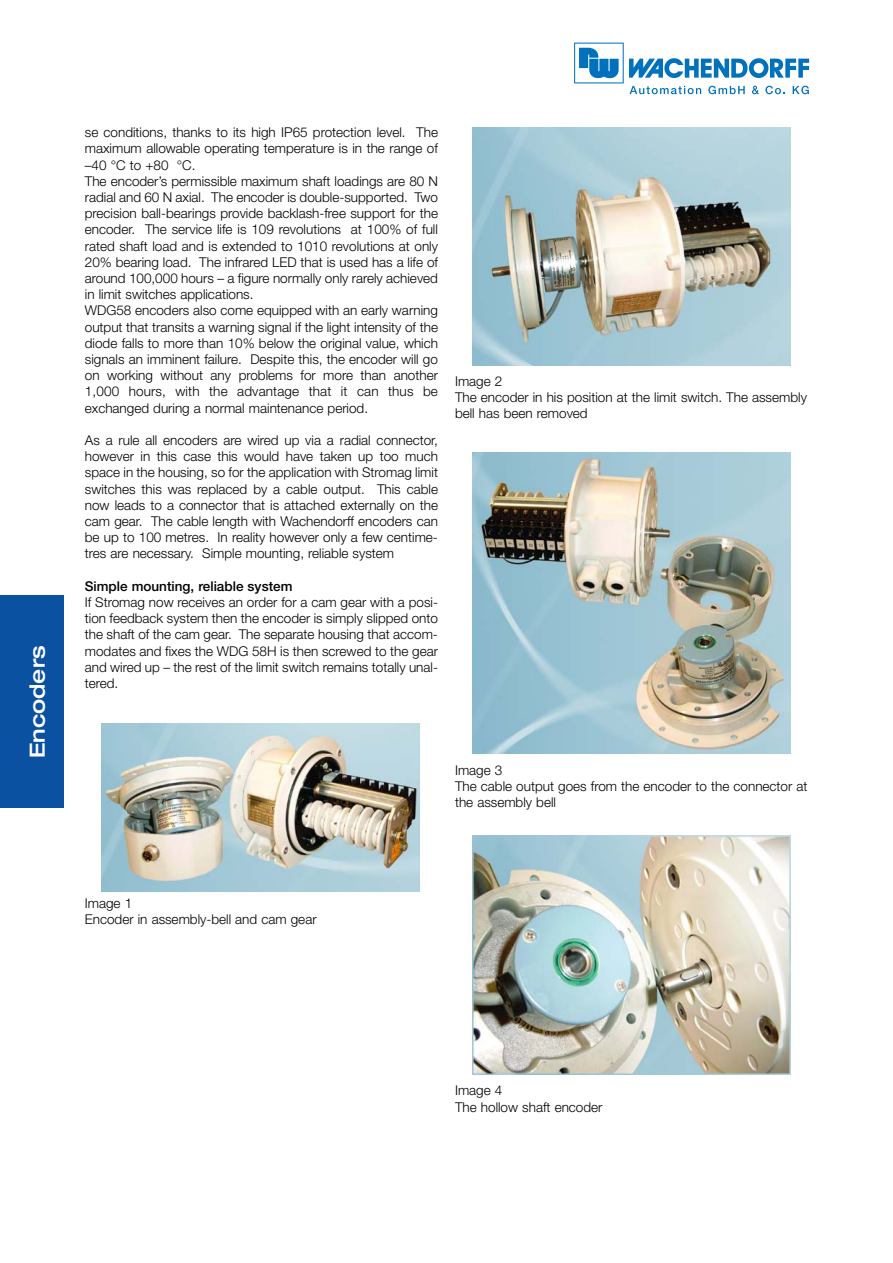
<style>
.page{position:relative;width:893px;height:1263px;background:#fff}
.page>*{position:absolute;margin:0;border:0;box-sizing:border-box;transform-origin:0 0}
.t1{font:500 expanded 21px "Helvetica Neue LT";color:#fff}
.t2{font:300 13.5px/16.2px "Helvetica Neue LT";color:#000}
.t3{font:500 13.5px "Helvetica Neue LT";color:#000}
</style>
<div class="page">
<div style="left:0;top:595px;width:64px;height:213px;background:#0a51a1"></div>
<svg style="left:629px;top:58px;width:180px;height:20px"></svg>
<svg style="left:574px;top:43px;width:49px;height:40px"></svg>
<svg style="left:629px;top:86px;width:72px;height:8px"></svg>
<svg style="left:708px;top:86px;width:36px;height:8px"></svg>
<svg style="left:752px;top:86px;width:7px;height:8px"></svg>
<svg style="left:765px;top:86px;width:20px;height:8px"></svg>
<svg style="left:792px;top:86px;width:16px;height:8px"></svg>
<img style="left:472px;top:452px;width:318px;height:301px">
<img style="left:472px;top:835px;width:318px;height:240px">
<img style="left:472px;top:128px;width:318px;height:238px">
<img style="left:102px;top:724px;width:318px;height:168px">
<h1 class="t1" style="left:30px;top:758px;width:115px;rotate:-90deg">Encoders</h1>
<p class="t2" style="left:85px;top:126px;width:354px">se conditions, thanks to its high IP65 protection level. The maximum allowable operating temperature is in the range of –40 °C to +80 °C.<br>The encoder’s permissible maximum shaft loadings are 80 N radial and 60 N axial. The encoder is double-supported. Two precision ball-bearings provide backlash-free support for the encoder. The service life is 109 revolutions at 100% of full rated shaft load and is extended to 1010 revolutions at only 20% bearing load. The infrared LED that is used has a life of around 100,000 hours – a figure normally only rarely achieved in limit switches applications.<br>WDG58 encoders also come equipped with an early warning output that transits a warning signal if the light intensity of the diode falls to more than 10% below the original value, which signals an imminent failure. Despite this, the encoder will go on working without any problems for more than another 1,000 hours, with the advantage that it can thus be exchanged during a normal maintenance period.</p>
<p class="t2" style="left:85px;top:433px;width:354px;text-align:justify">As a rule all encoders are wired up via a radial connector, however in this case this would have taken up too much space in the housing, so for the application with Stromag limit switches this was replaced by a cable output. This cable now leads to a connector that is attached externally on the cam gear. The cable length with Wachendorff encoders can be up to 100 metres. In reality however only a few centime&shy;tres are necessary. Simple mounting, reliable system</p>
<p class="t3" style="left:85px;top:581px;width:209px">Simple mounting, reliable system</p>
<p class="t2" style="left:85px;top:595px;width:354px;text-align:justify">If Stromag now receives an order for a cam gear with a posi&shy;tion feedback system then the encoder is simply slipped onto the shaft of the cam gear. The separate housing that accom&shy;modates and fixes the WDG 58H is then screwed to the gear and wired up – the rest of the limit switch remains totally unal&shy;tered.</p>
<p class="t2" style="left:455px;top:374px;width:353px">Image 2<br>The encoder in his position at the limit switch. The assembly bell has been removed</p>
<p class="t2" style="left:455px;top:763px;width:354px">Image 3<br>The cable output goes from the encoder to the connector at the assembly bell</p>
<p class="t2" style="left:85px;top:896px;width:233px">Image 1<br>Encoder in assembly-bell and cam gear</p>
<p class="t2" style="left:455px;top:1084px;width:149px">Image 4<br>The hollow shaft encoder</p>
</div>
